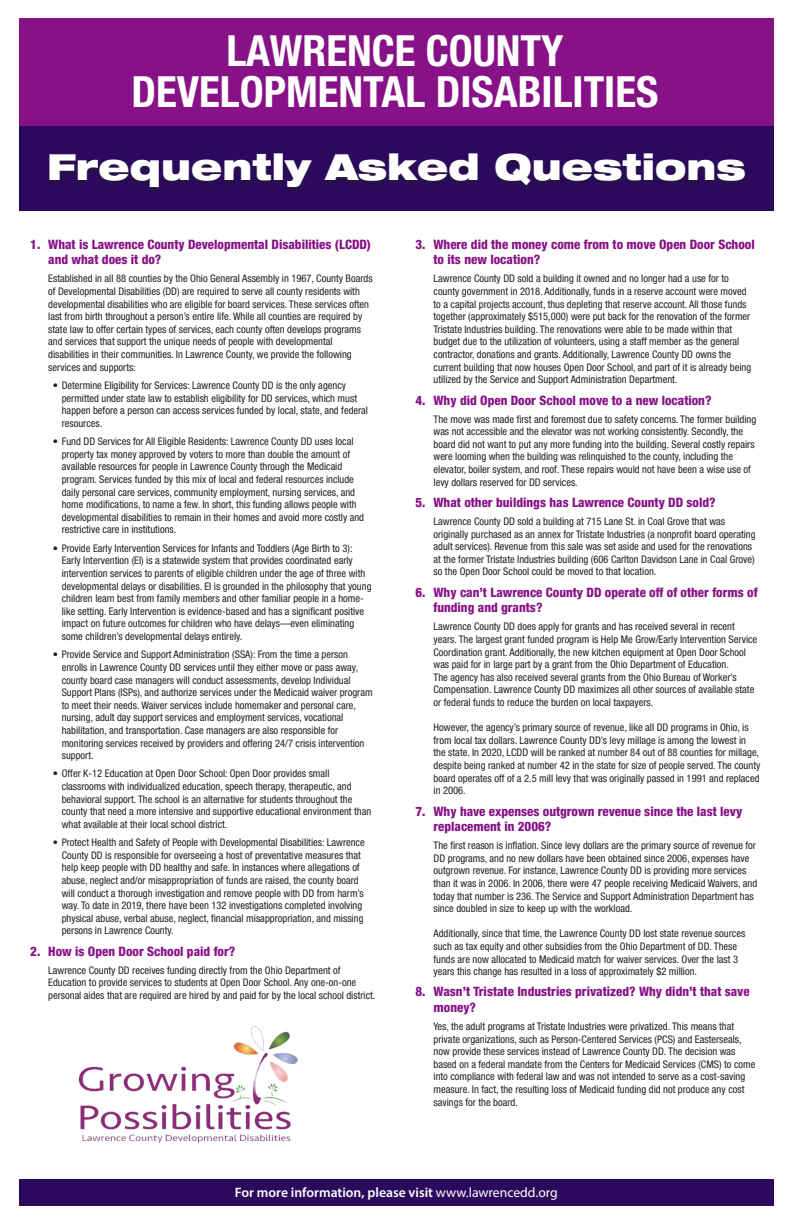
<style>
.page{position:relative;width:792px;height:1224px;background:#fff}
.page>*{position:absolute;margin:0;border:0;box-sizing:border-box;transform-origin:0 0}
.t1{font:700 condensed 43px "Helvetica Neue";color:#fff}
.t2{font:900 expanded 36px "Helvetica Neue";color:#fff}
.t3{font:600 13.7px "Myriad Pro";color:#fff}
.t4{font:800 condensed 13px/15.6px "Helvetica Neue";color:#871287}
.t5{font:condensed 10.5px/12.6px "Helvetica Neue";color:#231f20}
.s1{font-weight:400}
</style>
<div class="page">
<div style="left:19px;top:1180px;width:755px;height:26px;background:#2b0a5e"></div>
<div style="left:19px;top:18px;width:755px;height:108px;background:#871287"></div>
<div style="left:19px;top:126px;width:755px;height:85px;background:#2b0a5e"></div>
<div style="left:46px;top:153px;width:702px;height:41px;background:#231f20;opacity:.44"></div>
<img style="left:78px;top:1027px;width:220px;height:116px">
<p class="t1" style="left:226px;top:25px;width:339px">LAWRENCE COUNTY</p>
<p class="t1" style="left:132px;top:66px;width:528px">DEVELOPMENTAL DISABILITIES</p>
<p class="t2" style="left:47px;top:144px;width:700px">Frequently Asked Questions</p>
<p class="t4" style="left:48px;top:236px;width:324px;text-indent:-18px">1. What is Lawrence County Developmental Disabilities (LCDD) and what does it do?</p>
<p class="t5" style="left:48px;top:272px;width:326px">Established in all 88 counties by the Ohio General Assembly in 1967, County Boards of Developmental Disabilities (DD) are required to serve all county residents with developmental disabilities who are eligible for board services. These services often last from birth throughout a person’s entire life. While all counties are required by state law to offer certain types of services, each county often develops programs and services that support the unique needs of people with developmental disabilities in their communities. In Lawrence County, we provide the following services and supports:</p>
<p class="t5" style="left:62px;top:379px;width:308px;text-indent:-9px">• Determine Eligibility for Services: Lawrence County DD is the only agency permitted under state law to establish eligibility for DD services, which must happen before a person can access services funded by local, state, and federal resources.</p>
<p class="t5" style="left:62px;top:435px;width:304px;text-indent:-9px">• Fund DD Services for All Eligible Residents: Lawrence County DD uses local property tax money approved by voters to more than double the amount of available resources for people in Lawrence County through the Medicaid program. Services funded by this mix of local and federal resources include daily personal care services, community employment, nursing services, and home modifications, to name a few. In short, this funding allows people with developmental disabilities to remain in their homes and avoid more costly and restrictive care in institutions.</p>
<p class="t5" style="left:62px;top:542px;width:311px;text-indent:-9px">• Provide Early Intervention Services for Infants and Toddlers (Age Birth to 3):<br>Early Intervention (EI) is a statewide system that provides coordinated early intervention services to parents of eligible children under the age of three with developmental delays or disabilities. EI is grounded in the philosophy that young children learn best from family members and other familiar people in a home&shy;like setting. Early Intervention is evidence-based and has a significant positive impact on future outcomes for children who have delays—even eliminating some children’s developmental delays entirely.</p>
<p class="t5" style="left:62px;top:648px;width:312px;text-indent:-9px">• Provide Service and Support Administration (SSA): From the time a person enrolls in Lawrence County DD services until they either move or pass away, county board case managers will conduct assessments, develop Individual Support Plans (ISPs), and authorize services under the Medicaid waiver program to meet their needs. Waiver services include homemaker and personal care, nursing, adult day support services and employment services, vocational habilitation, and transportation. Case managers are also responsible for monitoring services received by providers and offering 24/7 crisis intervention support.</p>
<p class="t5" style="left:62px;top:767px;width:311px;text-indent:-9px">• Offer K-12 Education at Open Door School: Open Door provides small classrooms with individualized education, speech therapy, therapeutic, and behavioral support. The school is an alternative for students throughout the county that need a more intensive and supportive educational environment than what available at their local school district.</p>
<p class="t5" style="left:62px;top:836px;width:305px;text-indent:-9px">• Protect Health and Safety of People with Developmental Disabilities: Lawrence County DD is responsible for overseeing a host of preventative measures that help keep people with DD healthy and safe. In instances where allegations of abuse, neglect and/or misappropriation of funds are raised, the county board will conduct a thorough investigation and remove people with DD from harm’s way. To date in 2019, there have been 132 investigations completed involving physical abuse, verbal abuse, neglect, financial misappropriation, and missing persons in Lawrence County.</p>
<p class="t4" style="left:30px;top:943px;width:207px">2. How is Open Door School paid for?</p>
<p class="t5" style="left:48px;top:964px;width:329px">Lawrence County DD receives funding directly from the Ohio Department of<br>Education to provide services to students at Open Door School. Any one-on-one personal aides that are required are hired by and paid for by the local school district.</p>
<p class="t4" style="left:434px;top:236px;width:323px;text-indent:-18px">3. Where did the money come from to move Open Door School to its new location?</p>
<p class="t5" style="left:434px;top:272px;width:319px">Lawrence County DD sold a building it owned and no longer had a use for to county government in 2018. Additionally, funds in a reserve account were moved to a capital projects account, thus depleting that reserve account. All those funds together (approximately $515,000) were put back for the renovation of the former Tristate Industries building. The renovations were able to be made within that budget due to the utilization of volunteers, using a staff member as the general contractor, donations and grants. Additionally, Lawrence County DD owns the current building that now houses Open Door School, and part of it is already being utilized by the Service and Support Administration Department.</p>
<p class="t4" style="left:416px;top:392px;width:298px">4. Why did Open Door School move to a new location?</p>
<p class="t5" style="left:434px;top:413px;width:324px">The move was made first and foremost due to safety concerns. The former building was not accessible and the elevator was not working consistently. Secondly, the board did not want to put any more funding into the building. Several costly repairs were looming when the building was relinquished to the county, including the elevator, boiler system, and roof. These repairs would not have been a wise use of levy dollars reserved for DD services.</p>
<p class="t4" style="left:416px;top:494px;width:302px">5. What other buildings has Lawrence County DD sold?</p>
<p class="t5" style="left:434px;top:515px;width:324px">Lawrence County DD sold a building at 715 Lane St. in Coal Grove that was originally purchased as an annex for Tristate Industries (a nonprofit board operating adult services). Revenue from this sale was set aside and used for the renovations at the former Tristate Industries building (606 Carlton Davidson Lane in Coal Grove) so the Open Door School could be moved to that location.</p>
<p class="t4" style="left:434px;top:584px;width:326px;text-indent:-18px">6. Why can’t Lawrence County DD operate off of other forms of funding and grants?</p>
<p class="t5" style="left:434px;top:620px;width:325px">Lawrence County DD does apply for grants and has received several in recent years. The largest grant funded program is Help Me Grow/Early Intervention Service Coordination grant. Additionally, the new kitchen equipment at Open Door School was paid for in large part by a grant from the Ohio Department of Education.<br>The agency has also received several grants from the Ohio Bureau of Worker’s Compensation. Lawrence County DD maximizes all other sources of available state or federal funds to reduce the burden on local taxpayers.</p>
<p class="t5" style="left:434px;top:721px;width:328px">However, the agency’s primary source of revenue, like all DD programs in Ohio, is from local tax dollars. Lawrence County DD’s levy millage is among the lowest in the state. In 2020, LCDD will be ranked at number 84 out of 88 counties for millage, despite being ranked at number 42 in the state for size of people served. The county board operates off of a 2.5 mill levy that was originally passed in 1991 and replaced in 2006.</p>
<p class="t4" style="left:434px;top:803px;width:310px;text-indent:-18px">7. Why have expenses outgrown revenue since the last levy replacement in 2006?</p>
<p class="t5" style="left:434px;top:839px;width:325px">The first reason is inflation. Since levy dollars are the primary source of revenue for DD programs, and no new dollars have been obtained since 2006, expenses have outgrown revenue. For instance, Lawrence County DD is providing more services than it was in 2006. In 2006, there were 47 people receiving Medicaid Waivers, and today that number is 236. The Service and Support Administration Department has since doubled in size to keep up with the workload.</p>
<p class="t5" style="left:434px;top:927px;width:313px">Additionally, since that time, the Lawrence County DD lost state revenue sources such as tax equity and other subsidies from the Ohio Department of DD. These funds are now allocated to Medicaid match for waiver services. Over the last 3 years this change has resulted in a loss of approximately $2 million.</p>
<p class="t4" style="left:434px;top:984px;width:318px;text-indent:-18px">8. Wasn’t Tristate Industries privatized? Why didn’t that save money?</p>
<p class="t5" style="left:434px;top:1020px;width:323px">Yes, the adult programs at Tristate Industries were privatized. This means that private organizations, such as Person-Centered Services (PCS) and Easterseals, now provide these services instead of Lawrence County DD. The decision was based on a federal mandate from the Centers for Medicaid Services (CMS) to come into compliance with federal law and was not intended to serve as a cost-saving measure. In fact, the resulting loss of Medicaid funding did not produce any cost savings for the board.</p>
<p class="t3" style="left:235px;top:1184px;width:324px">For more information, please visit <span class="s1">www.lawrencedd.org</span></p>
</div>
